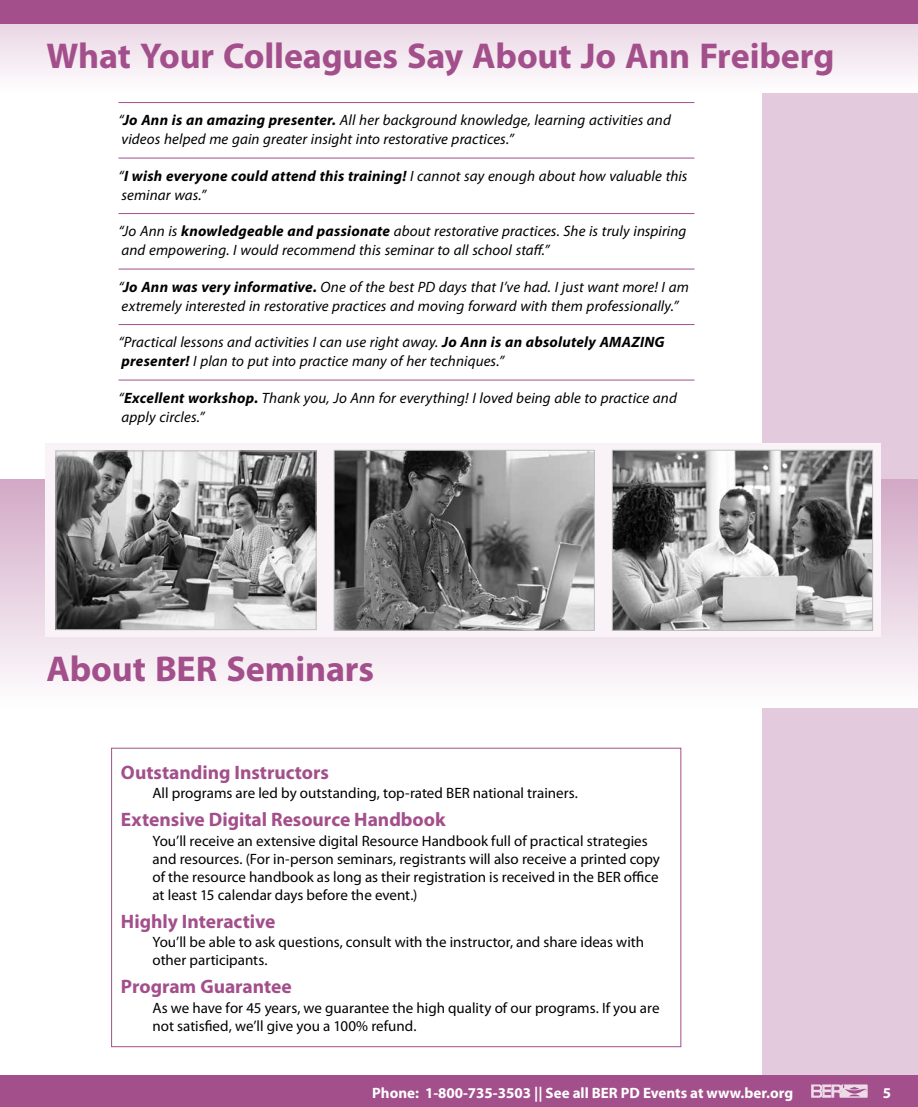
<style>
.page{position:relative;width:918px;height:1107px;background:#fff}
.page>*{position:absolute;margin:0;border:0;box-sizing:border-box;transform-origin:0 0}
.t1{font:700 36px "Myriad Pro";letter-spacing:-.005em;color:#a34f8b}
.t2{font:700 19.5px "Myriad Pro";color:#a34f8b}
.t3{font:italic 15px/18.8px "Myriad Pro";letter-spacing:.005em;color:#000}
.t4{font:15px/18px "Myriad Pro";color:#000}
.t5{font:700 15px "Myriad Pro";color:#fff}
.s1{font-weight:700}
</style>
<div class="page">
<div style="left:763px;top:0;width:155px;height:1107px;background:#e3cadc"></div>
<div style="left:0;top:1076px;width:918px;height:31px;background:#a34f8b"></div>
<svg style="left:811px;top:1084px;width:57px;height:14px"></svg>
<svg style="left:0;top:24px;width:918px;height:68px"></svg>
<div style="left:0;top:0;width:918px;height:24px;background:#a34f8b"></div>
<hr style="left:118px;top:102px;width:576px;height:1px;background:#a34f8b">
<hr style="left:118px;top:158px;width:576px;height:1px;background:#a34f8b">
<hr style="left:118px;top:213px;width:576px;height:1px;background:#a34f8b">
<hr style="left:118px;top:269px;width:576px;height:1px;background:#a34f8b">
<hr style="left:118px;top:324px;width:576px;height:1px;background:#a34f8b">
<hr style="left:118px;top:380px;width:576px;height:1px;background:#a34f8b">
<div style="left:0;top:479px;width:918px;height:229px;background:linear-gradient(to bottom,#d3aac7,#fefefe)"></div>
<div style="left:45px;top:444px;width:835px;height:193px;background:#f9f3f7"></div>
<img style="left:58px;top:453px;width:256px;height:175px">
<div style="left:56px;top:451px;width:260px;height:179px;border:1px solid #bcbec0"></div>
<img style="left:336px;top:452px;width:257px;height:177px">
<div style="left:334px;top:450px;width:261px;height:181px;border:1px solid #bcbec0"></div>
<img style="left:614px;top:452px;width:257px;height:177px">
<div style="left:612px;top:450px;width:261px;height:181px;border:1px solid #bcbec0"></div>
<div style="left:111px;top:748px;width:570px;height:299px;border:1px solid #a34f8b"></div>
<h1 class="t1" style="left:46px;top:32px;width:789px">What Your Colleagues Say About Jo Ann Freiberg</h1>
<p class="t3" style="left:118px;top:111px;width:554px">“<span class="s1">Jo Ann is an amazing presenter.</span> All her background knowledge, learning activities and videos helped me gain greater insight into restorative practices.”</p>
<p class="t3" style="left:118px;top:166px;width:570px">“<span class="s1">I wish everyone could attend this training!</span> I cannot say enough about how valuable this seminar was.”</p>
<p class="t3" style="left:118px;top:222px;width:569px">“Jo Ann is <span class="s1">knowledgeable and passionate</span> about restorative practices. She is truly inspiring and empowering. I would recommend this seminar to all school staff.”</p>
<p class="t3" style="left:118px;top:277px;width:572px">“<span class="s1">Jo Ann was very informative.</span> One of the best PD days that I’ve had. I just want more! I am extremely interested in restorative practices and moving forward with them professionally.”</p>
<p class="t3" style="left:119px;top:333px;width:548px">“Practical lessons and activities I can use right away. <span class="s1">Jo Ann is an absolutely AMAZING presenter!</span> I plan to put into practice many of her techniques.”</p>
<p class="t3" style="left:119px;top:388px;width:560px">“<span class="s1">Excellent workshop.</span> Thank you, Jo Ann for everything! I loved being able to practice and apply circles.”</p>
<h1 class="t1" style="left:46px;top:645px;width:329px">About BER Seminars</h1>
<h2 class="t2" style="left:121px;top:760px;width:209px">Outstanding Instructors</h2>
<p class="t4" style="left:152px;top:784px;width:427px">All programs are led by outstanding, top-rated BER national trainers.</p>
<h2 class="t2" style="left:121px;top:807px;width:326px">Extensive Digital Resource Handbook</h2>
<p class="t4" style="left:152px;top:832px;width:509px">You’ll receive an extensive digital Resource Handbook full of practical strategies and resources. (For in-person seminars, registrants will also receive a printed copy of the resource handbook as long as their registration is received in the BER office at least 15 calendar days before the event.)</p>
<h2 class="t2" style="left:121px;top:908px;width:156px">Highly Interactive</h2>
<p class="t4" style="left:152px;top:933px;width:493px">You’ll be able to ask questions, consult with the instructor, and share ideas with other participants.</p>
<h2 class="t2" style="left:121px;top:974px;width:172px">Program Guarantee</h2>
<p class="t4" style="left:152px;top:998px;width:509px">As we have for 45 years, we guarantee the high quality of our programs. If you are not satisfied, we’ll give you a 100% refund.</p>
<p class="t5" style="left:372px;top:1083px;width:422px">Phone: 1-800-735-3503 || See all BER PD Events at www.ber.org</p>
<p class="t5" style="left:883px;top:1083px;width:10px">5</p>
</div>
